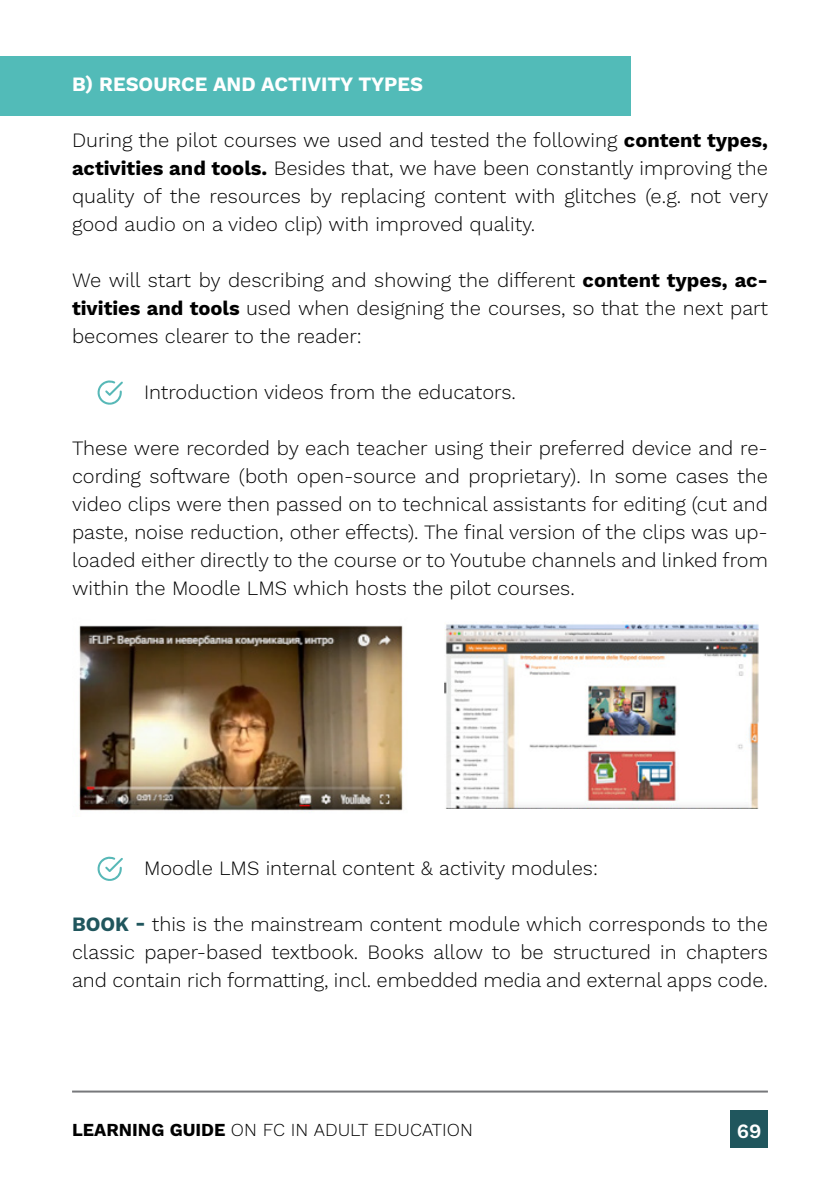
<style>
.page{position:relative;width:840px;height:1191px;background:#fff}
.page>*{position:absolute;margin:0;border:0;box-sizing:border-box;transform-origin:0 0}
.t1{font:300 20px/28px "Work Sans";color:#000;text-align:justify}
.t2{font:700 20px "Work Sans";color:#fff}
.t3{font:600 20px "Work Sans";color:#fff}
.t4{font:300 18px "Work Sans";color:#000}
.s1{font-weight:700}
.s2{font-weight:700;color:#20565d}
</style>
<div class="page">
<div style="left:730px;top:1110px;width:37px;height:37px;background:#20565d"></div>
<hr style="left:72px;top:1090px;width:695px;height:2px;background:#77787b">
<div style="left:0;top:56px;width:630px;height:59px;background:#52bbb8"></div>
<svg style="left:97px;top:380px;width:26px;height:25px"></svg>
<svg style="left:97px;top:856px;width:26px;height:25px"></svg>
<img style="left:79px;top:625px;width:324px;height:188px">
<img style="left:444px;top:624px;width:314px;height:184px">
<p class="t2" style="left:72px;top:72px;width:352px">B) RESOURCE AND ACTIVITY TYPES</p>
<p class="t1" style="left:72px;top:127px;width:697px">During the pilot courses we used and tested the following <span class="s1">content types, activities and tools.</span> Besides that, we have been constantly improving the quality of the resources by replacing content with glitches (e.g. not very good audio on a video clip) with improved quality.</p>
<p class="t1" style="left:72px;top:267px;width:697px">We will start by describing and showing the different <span class="s1">content types, ac&shy;tivities and tools</span> used when designing the courses, so that the next part becomes clearer to the reader:</p>
<p class="t1" style="left:144px;top:379px;width:373px">Introduction videos from the educators.</p>
<p class="t1" style="left:72px;top:435px;width:697px">These were recorded by each teacher using their preferred device and re&shy;cording software (both open-source and proprietary). In some cases the video clips were then passed on to technical assistants for editing (cut and paste, noise reduction, other effects). The final version of the clips was up&shy;loaded either directly to the course or to Youtube channels and linked from within the Moodle LMS which hosts the pilot courses.</p>
<p class="t1" style="left:144px;top:855px;width:455px">Moodle LMS internal content &amp; activity modules:</p>
<p class="t1" style="left:72px;top:911px;width:697px"><span class="s2">BOOK -</span> this is the mainstream content module which corresponds to the classic paper-based textbook. Books allow to be structured in chapters and contain rich formatting, incl. embedded media and external apps code.</p>
<p class="t4" style="left:72px;top:1119px;width:402px"><span class="s1">LEARNING GUIDE</span> ON FC IN ADULT EDUCATION</p>
<p class="t3" style="left:736px;top:1119px;width:26px">69</p>
</div>
